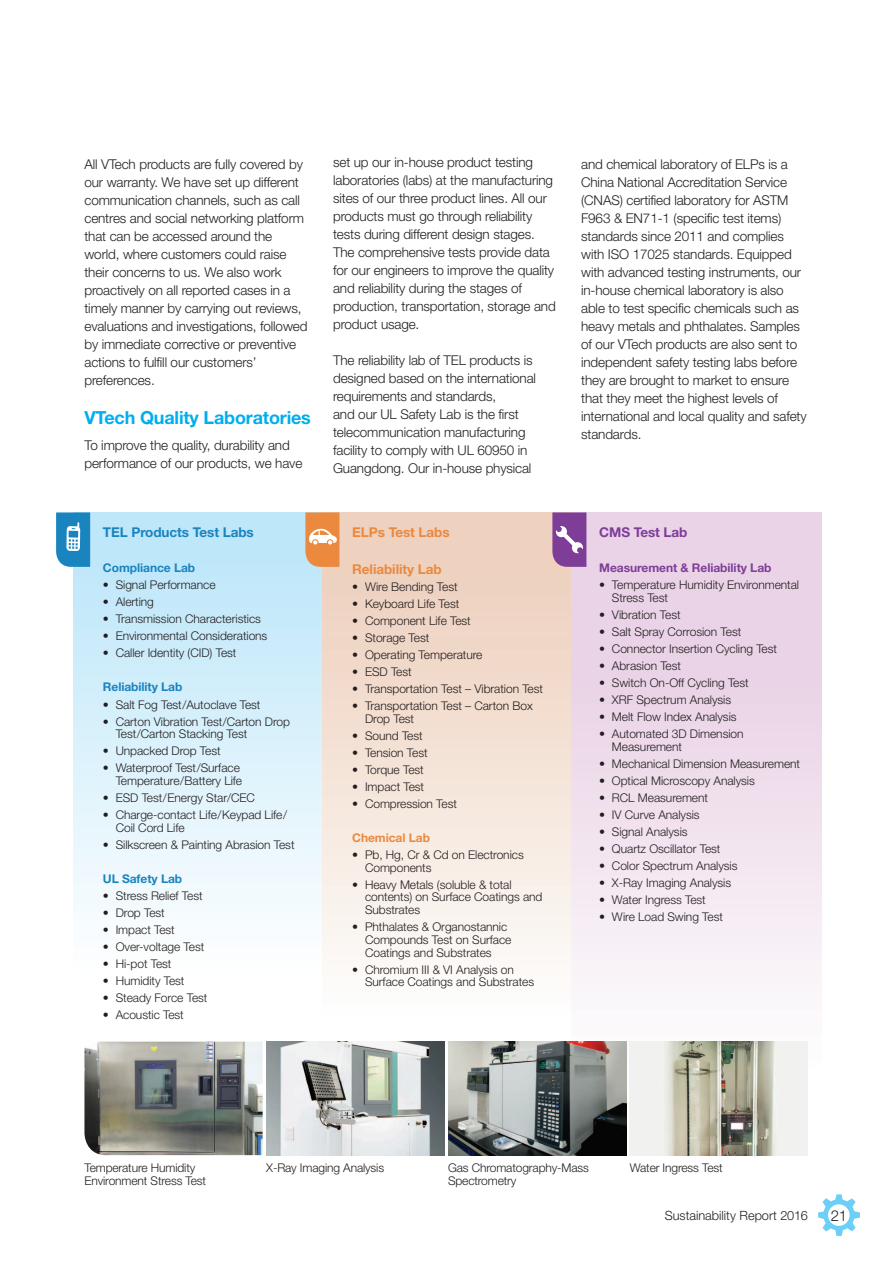
<style>
.page{position:relative;width:893px;height:1263px;background:#fff}
.page>*{position:absolute;margin:0;border:0;box-sizing:border-box;transform-origin:0 0}
.t1{font:700 18px "Helvetica Neue";letter-spacing:-.01em;color:#00aeef}
.t2{font:300 15px "Helvetica Neue";color:#231f20}
.t3{font:300 13.5px/18px "Helvetica Neue";letter-spacing:-.01em;color:#231f20}
.t4{font:700 13.5px "Helvetica Neue";letter-spacing:-.005em;color:#eb893f}
.t5{font:700 13.5px "Helvetica Neue";letter-spacing:-.005em;color:#1a84bf}
.t6{font:700 13.5px "Helvetica Neue";letter-spacing:-.005em;color:#7e3e98}
.t7{font:300 12.75px "Helvetica Neue";color:#231f20}
.t8{font:300 12px/12.8px "Helvetica Neue";letter-spacing:-.005em;color:#231f20}
.t9{font:700 12px "Helvetica Neue";letter-spacing:-.005em;color:#1a84bf}
.t10{font:700 12px "Helvetica Neue";letter-spacing:-.005em;color:#7e3e98}
.t11{font:700 12px "Helvetica Neue";letter-spacing:-.005em;color:#eb893f}
</style>
<div class="page">
<svg style="left:818px;top:1194px;width:42px;height:42px"></svg>
<div style="left:73px;top:512px;width:249px;height:602px;background:linear-gradient(to bottom,#bce6f9,#fff)"></div>
<svg style="left:322px;top:512px;width:250px;height:602px"></svg>
<div style="left:572px;top:512px;width:249px;height:602px;background:linear-gradient(to bottom,#e8cce3,#f9f9f8)"></div>
<img style="left:448px;top:1042px;width:178px;height:113px">
<img style="left:630px;top:1042px;width:178px;height:113px">
<img style="left:266px;top:1042px;width:178px;height:113px">
<img style="left:84px;top:1042px;width:179px;height:113px">
<svg style="left:56px;top:512px;width:34px;height:55px;background:#3d97c8"></svg>
<svg style="left:305px;top:512px;width:34px;height:55px;background:#eb9c61"></svg>
<svg style="left:552px;top:512px;width:34px;height:55px;background:#9059a4"></svg>
<p class="t3" style="left:84px;top:155px;width:225px">All VTech products are fully covered by our warranty. We have set up different communication channels, such as call centres and social networking platform that can be accessed around the world, where customers could raise their concerns to us. We also work proactively on all reported cases in a timely manner by carrying out reviews, evaluations and investigations, followed by immediate corrective or preventive actions to fulfill our customers’ preferences.</p>
<h1 class="t1" style="left:84px;top:406px;width:228px">VTech Quality Laboratories</h1>
<p class="t3" style="left:84px;top:436px;width:219px">To improve the quality, durability and performance of our products, we have</p>
<p class="t5" style="left:103px;top:524px;width:152px">TEL Products Test Labs</p>
<p class="t9" style="left:103px;top:561px;width:94px">Compliance Lab</p>
<p class="t8" style="left:103px;top:578px;width:114px">• Signal Performance</p>
<p class="t8" style="left:103px;top:595px;width:53px">• Alerting</p>
<p class="t8" style="left:103px;top:612px;width:160px">• Transmission Characteristics</p>
<p class="t8" style="left:103px;top:629px;width:166px">• Environmental Considerations</p>
<p class="t8" style="left:103px;top:646px;width:135px">• Caller Identity (CID) Test</p>
<p class="t9" style="left:103px;top:680px;width:81px">Reliability Lab</p>
<p class="t8" style="left:103px;top:697px;width:159px">• Salt Fog Test/Autoclave Test</p>
<p class="t8" style="left:116px;top:715px;width:176px;text-indent:-13px">• Carton Vibration Test/Carton Drop<br>Test/Carton Stacking Test</p>
<p class="t8" style="left:103px;top:744px;width:119px">• Unpacked Drop Test</p>
<p class="t8" style="left:103px;top:761px;width:141px;text-align:right">• Waterproof Test/Surface<br>Temperature/Battery Life</p>
<p class="t8" style="left:103px;top:791px;width:153px">• ESD Test/Energy Star/CEC</p>
<p class="t8" style="left:116px;top:808px;width:173px;text-indent:-13px">• Charge-contact Life/Keypad Life/<br>Coil Cord Life</p>
<p class="t8" style="left:103px;top:838px;width:193px">• Silkscreen &amp; Painting Abrasion Test</p>
<p class="t9" style="left:103px;top:871px;width:81px">UL Safety Lab</p>
<p class="t8" style="left:103px;top:889px;width:101px">• Stress Relief Test</p>
<p class="t8" style="left:103px;top:906px;width:63px">• Drop Test</p>
<p class="t8" style="left:103px;top:923px;width:73px">• Impact Test</p>
<p class="t8" style="left:103px;top:940px;width:103px">• Over-voltage Test</p>
<p class="t8" style="left:103px;top:957px;width:70px">• Hi-pot Test</p>
<p class="t8" style="left:103px;top:974px;width:83px">• Humidity Test</p>
<p class="t8" style="left:103px;top:991px;width:106px">• Steady Force Test</p>
<p class="t8" style="left:103px;top:1008px;width:82px">• Acoustic Test</p>
<p class="t3" style="left:333px;top:153px;width:224px">set up our in-house product testing laboratories (labs) at the manufacturing sites of our three product lines. All our products must go through reliability tests during different design stages.<br>The comprehensive tests provide data for our engineers to improve the quality and reliability during the stages of production, transportation, storage and product usage.</p>
<p class="t3" style="left:333px;top:351px;width:204px">The reliability lab of TEL products is designed based on the international requirements and standards,<br>and our UL Safety Lab is the first telecommunication manufacturing facility to comply with UL 60950 in Guangdong. Our in-house physical</p>
<p class="t4" style="left:352px;top:524px;width:99px">ELPs Test Labs</p>
<p class="t4" style="left:352px;top:561px;width:91px">Reliability Lab</p>
<p class="t8" style="left:352px;top:580px;width:107px">• Wire Bending Test</p>
<p class="t8" style="left:352px;top:597px;width:109px">• Keyboard Life Test</p>
<p class="t8" style="left:352px;top:614px;width:120px">• Component Life Test</p>
<p class="t8" style="left:352px;top:631px;width:79px">• Storage Test</p>
<p class="t8" style="left:352px;top:648px;width:132px">• Operating Temperature</p>
<p class="t8" style="left:352px;top:665px;width:61px">• ESD Test</p>
<p class="t8" style="left:352px;top:682px;width:192px">• Transportation Test – Vibration Test</p>
<p class="t8" style="left:365px;top:699px;width:169px;text-indent:-13px">• Transportation Test – Carton Box<br>Drop Test</p>
<p class="t8" style="left:352px;top:729px;width:72px">• Sound Test</p>
<p class="t8" style="left:352px;top:746px;width:77px">• Tension Test</p>
<p class="t8" style="left:352px;top:763px;width:73px">• Torque Test</p>
<p class="t8" style="left:352px;top:780px;width:73px">• Impact Test</p>
<p class="t8" style="left:352px;top:797px;width:106px">• Compression Test</p>
<p class="t11" style="left:352px;top:830px;width:79px">Chemical Lab</p>
<p class="t8" style="left:365px;top:848px;width:160px;text-indent:-13px">• Pb, Hg, Cr &amp; Cd on Electronics<br>Components</p>
<p class="t8" style="left:365px;top:878px;width:179px;text-indent:-13px">• Heavy Metals (soluble &amp; total contents) on Surface Coatings and<br>Substrates</p>
<p class="t8" style="left:365px;top:920px;width:148px;text-indent:-13px">• Phthalates &amp; Organostannic<br>Compounds Test on Surface<br>Coatings and Substrates</p>
<p class="t8" style="left:365px;top:963px;width:171px;text-indent:-13px">• Chromium III &amp; VI Analysis on<br>Surface Coatings and Substrates</p>
<p class="t3" style="left:581px;top:155px;width:227px">and chemical laboratory of ELPs is a China National Accreditation Service (CNAS) certified laboratory for ASTM F963 &amp; EN71-1 (specific test items) standards since 2011 and complies with ISO 17025 standards. Equipped with advanced testing instruments, our in-house chemical laboratory is also able to test specific chemicals such as heavy metals and phthalates. Samples of our VTech products are also sent to independent safety testing labs before they are brought to market to ensure that they meet the highest levels of international and local quality and safety standards.</p>
<p class="t6" style="left:599px;top:524px;width:90px">CMS Test Lab</p>
<p class="t10" style="left:599px;top:561px;width:174px">Measurement &amp; Reliability Lab</p>
<p class="t8" style="left:612px;top:578px;width:189px;text-indent:-13px">• Temperature Humidity Environmental<br>Stress Test</p>
<p class="t8" style="left:599px;top:608px;width:83px">• Vibration Test</p>
<p class="t8" style="left:599px;top:625px;width:144px">• Salt Spray Corrosion Test</p>
<p class="t8" style="left:599px;top:642px;width:179px">• Connector Insertion Cycling Test</p>
<p class="t8" style="left:599px;top:659px;width:83px">• Abrasion Test</p>
<p class="t8" style="left:599px;top:676px;width:151px">• Switch On-Off Cycling Test</p>
<p class="t8" style="left:599px;top:693px;width:134px">• XRF Spectrum Analysis</p>
<p class="t8" style="left:599px;top:710px;width:139px">• Melt Flow Index Analysis</p>
<p class="t8" style="left:612px;top:727px;width:133px;text-indent:-13px">• Automated 3D Dimension<br>Measurement</p>
<p class="t8" style="left:599px;top:757px;width:202px">• Mechanical Dimension Measurement</p>
<p class="t8" style="left:599px;top:774px;width:157px">• Optical Microscopy Analysis</p>
<p class="t8" style="left:599px;top:791px;width:110px">• RCL Measurement</p>
<p class="t8" style="left:599px;top:808px;width:102px">• IV Curve Analysis</p>
<p class="t8" style="left:599px;top:825px;width:90px">• Signal Analysis</p>
<p class="t8" style="left:599px;top:842px;width:123px">• Quartz Oscillator Test</p>
<p class="t8" style="left:599px;top:859px;width:140px">• Color Spectrum Analysis</p>
<p class="t8" style="left:599px;top:876px;width:133px">• X-Ray Imaging Analysis</p>
<p class="t8" style="left:599px;top:893px;width:108px">• Water Ingress Test</p>
<p class="t8" style="left:599px;top:910px;width:125px">• Wire Load Swing Test</p>
<p class="t8" style="left:84px;top:1160px;width:123px;line-height:13.5px">Temperature Humidity<br>Environment Stress Test</p>
<p class="t8" style="left:266px;top:1161px;width:119px">X-Ray Imaging Analysis</p>
<p class="t8" style="left:448px;top:1160px;width:142px;line-height:13.5px">Gas Chromatography-Mass<br>Spectrometry</p>
<p class="t8" style="left:630px;top:1161px;width:94px">Water Ingress Test</p>
<p class="t7" style="left:665px;top:1208px;width:145px">Sustainability Report 2016</p>
<p class="t2" style="left:831px;top:1206px;width:18px">21</p>
</div>
